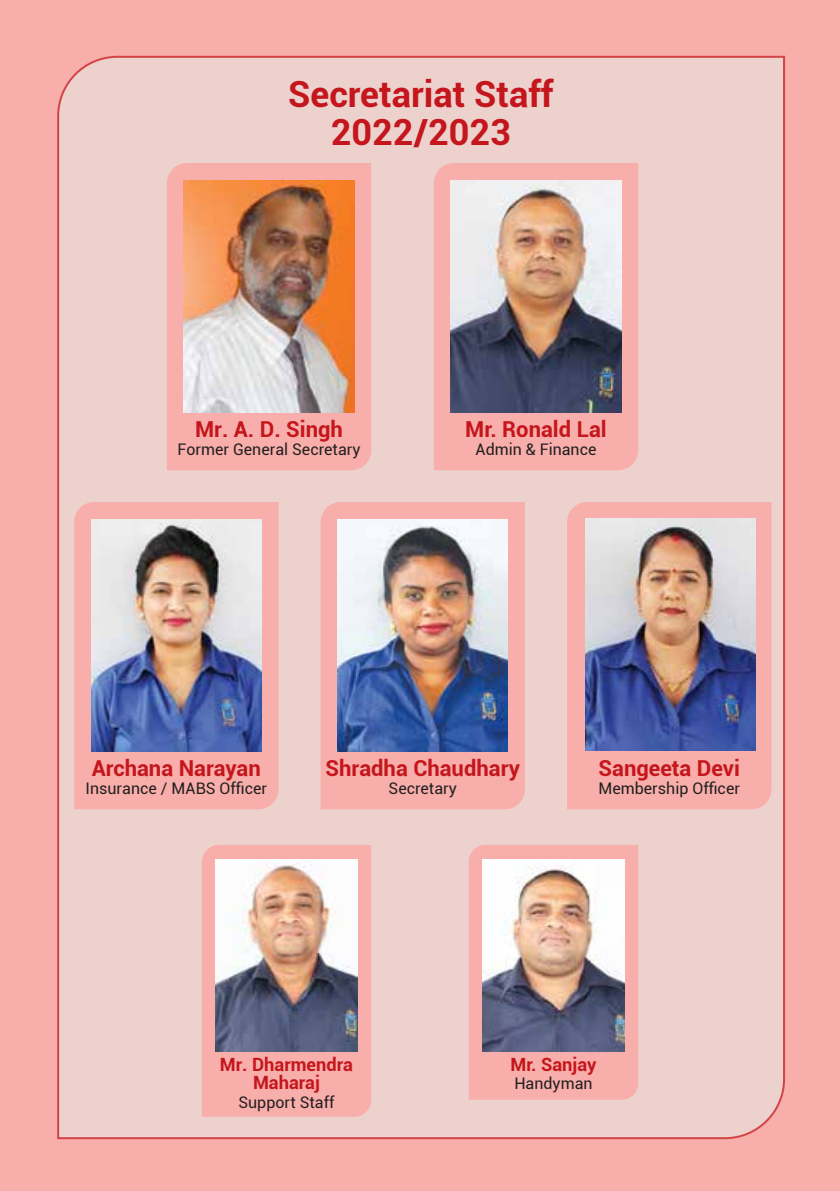
<style>
.page{position:relative;width:840px;height:1191px;background:#fff}
.page>*{position:absolute;margin:0;border:0;box-sizing:border-box;transform-origin:0 0}
.t1{font:700 36px/37.6px "Roboto";color:#c4161c;text-align:center}
.t2{font:700 22px "Roboto";color:#c4161c}
.t3{font:700 18.2px/18px "Roboto";color:#c4161c;text-align:center}
.t4{font:16px "Roboto";color:#231f20}
</style>
<div class="page">
<div style="left:0;top:0;width:839px;height:1191px;background:#f8aeaa"></div>
<div style="left:57px;top:56px;width:727px;height:1083px;background:#ecd1cc"></div>
<svg style="left:167px;top:163px;width:204px;height:307px"></svg>
<img style="left:184px;top:180px;width:170px;height:232px">
<svg style="left:433px;top:163px;width:204px;height:307px"></svg>
<img style="left:450px;top:180px;width:170px;height:232px">
<svg style="left:74px;top:502px;width:204px;height:307px"></svg>
<img style="left:91px;top:519px;width:170px;height:232px">
<svg style="left:566px;top:502px;width:205px;height:307px"></svg>
<img style="left:585px;top:518px;width:170px;height:233px">
<svg style="left:320px;top:502px;width:204px;height:307px"></svg>
<img style="left:337px;top:519px;width:170px;height:232px">
<svg style="left:202px;top:845px;width:169px;height:271px"></svg>
<img style="left:216px;top:859px;width:141px;height:193px">
<svg style="left:468px;top:845px;width:169px;height:254px"></svg>
<img style="left:482px;top:859px;width:141px;height:193px">
<h1 class="t1" style="left:288px;top:74px;width:267px">Secretariat Staff<br>2022/2023</h1>
<h2 class="t2" style="left:195px;top:413px;width:149px">Mr. A. D. Singh</h2>
<p class="t4" style="left:177px;top:438px;width:184px">Former General Secretary</p>
<h2 class="t2" style="left:465px;top:413px;width:143px">Mr. Ronald Lal</h2>
<p class="t4" style="left:475px;top:438px;width:122px">Admin &amp; Finance</p>
<h2 class="t2" style="left:92px;top:752px;width:170px">Archana Narayan</h2>
<p class="t4" style="left:85px;top:777px;width:183px">Insurance / MABS Officer</p>
<h2 class="t2" style="left:325px;top:752px;width:196px">Shradha Chaudhary</h2>
<p class="t4" style="left:388px;top:777px;width:70px">Secretary</p>
<h2 class="t2" style="left:598px;top:752px;width:143px">Sangeeta Devi</h2>
<p class="t4" style="left:598px;top:777px;width:143px">Membership Officer</p>
<p class="t3" style="left:220px;top:1055px;width:134px">Mr. Dharmendra<br>Maharaj</p>
<p class="t4" style="left:238px;top:1091px;width:97px">Support Staff</p>
<p class="t3" style="left:510px;top:1055px;width:87px">Mr. Sanjay</p>
<p class="t4" style="left:514px;top:1072px;width:80px">Handyman</p>
</div>
